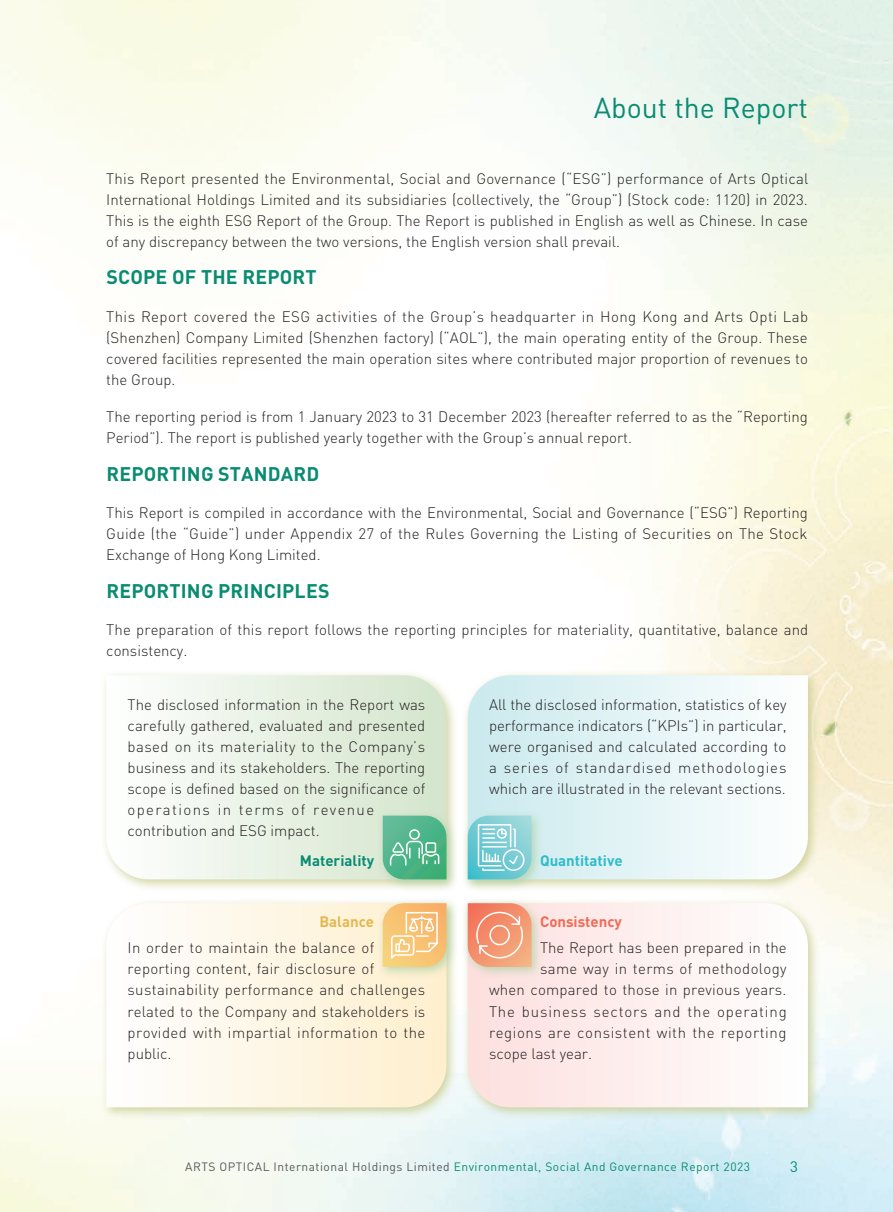
<style>
.page{position:relative;width:893px;height:1212px;background:#fff}
.page>*{position:absolute;margin:0;border:0;box-sizing:border-box;transform-origin:0 0}
.t1{font:28.5px "DIN Pro";color:#098c72}
.t2{font:700 19.5px "DIN Pro";letter-spacing:.01em;color:#098c72}
.t3{font:300 15px/21px "DIN Pro";letter-spacing:.005em;color:#231f20;text-align:justify}
.t4{font:300 15px/21px "DIN Pro";letter-spacing:.025em;color:#231f20}
.t5{font:300 15px "DIN Pro";letter-spacing:.04em;color:#231f20}
.t6{font:300 15px "DIN Pro";letter-spacing:.06em;color:#231f20}
.t7{font:700 15px "DIN Pro";color:#2ebccb}
.t8{font:700 15px "DIN Pro";color:#098c72}
.t9{font:700 15px "DIN Pro";color:#f26a54}
.t10{font:700 15px "DIN Pro";color:#e4b850}
.t11{font:15px "DIN Pro";color:#098c72}
.t12{font:12px "DIN Pro";letter-spacing:.04em;color:#098c72}
.s1{color:#57585a}
</style>
<div class="page">
<div style="left:100px;top:669px;width:359px;height:222px;background:#c4c885;opacity:.75"></div>
<svg style="left:106px;top:675px;width:340px;height:204px"></svg>
<div style="left:462px;top:669px;width:358px;height:222px;background:#c4c885;opacity:.75"></div>
<svg style="left:468px;top:675px;width:340px;height:204px"></svg>
<div style="left:462px;top:897px;width:358px;height:222px;background:#c4c885;opacity:.75"></div>
<svg style="left:468px;top:903px;width:340px;height:204px"></svg>
<div style="left:100px;top:897px;width:359px;height:222px;background:#c4c885;opacity:.75"></div>
<svg style="left:106px;top:903px;width:340px;height:204px"></svg>
<div style="left:376px;top:809px;width:83px;height:82px;background:#acd0a2;opacity:.75"></div>
<svg style="left:383px;top:815px;width:63px;height:64px;background:#63bc94"></svg>
<div style="left:462px;top:809px;width:82px;height:82px;background:#acd0a2;opacity:.75"></div>
<svg style="left:468px;top:815px;width:63px;height:64px;background:#8ed4db"></svg>
<div style="left:376px;top:897px;width:83px;height:82px;background:#acd0a2;opacity:.75"></div>
<svg style="left:383px;top:903px;width:63px;height:64px;background:#f7cb88"></svg>
<div style="left:462px;top:897px;width:82px;height:82px;background:#acd0a2;opacity:.75"></div>
<svg style="left:468px;top:903px;width:63px;height:64px;background:#f39e7e"></svg>
<h1 class="t1" style="left:594px;top:89px;width:216px">About the Report</h1>
<p class="t3" style="left:106px;top:166px;width:704px">This Report presented the Environmental, Social and Governance (“ESG”) performance of Arts Optical International Holdings Limited and its subsidiaries (collectively, the “Group”) (Stock code: 1120) in 2023.<br>This is the eighth ESG Report of the Group. The Report is published in English as well as Chinese. In case of any discrepancy between the two versions, the English version shall prevail.</p>
<h2 class="t2" style="left:106px;top:264px;width:212px">SCOPE OF THE REPORT</h2>
<p class="t3" style="left:106px;top:304px;width:703px">This Report covered the ESG activities of the Group’s headquarter in Hong Kong and Arts Opti Lab (Shenzhen) Company Limited (Shenzhen factory) (“AOL”), the main operating entity of the Group. These covered facilities represented the main operation sites where contributed major proportion of revenues to the Group.</p>
<p class="t3" style="left:106px;top:405px;width:703px">The reporting period is from 1 January 2023 to 31 December 2023 (hereafter referred to as the “Reporting<br>Period”). The report is published yearly together with the Group’s annual report.</p>
<h2 class="t2" style="left:106px;top:460px;width:214px">REPORTING STANDARD</h2>
<p class="t3" style="left:106px;top:501px;width:703px">This Report is compiled in accordance with the Environmental, Social and Governance (“ESG”) Reporting Guide (the “Guide”) under Appendix 27 of the Rules Governing the Listing of Securities on The Stock Exchange of Hong Kong Limited.</p>
<h2 class="t2" style="left:106px;top:577px;width:225px">REPORTING PRINCIPLES</h2>
<p class="t3" style="left:106px;top:618px;width:703px">The preparation of this report follows the reporting principles for materiality, quantitative, balance and consistency.</p>
<p class="t3" style="left:128px;top:693px;width:299px;text-align:left">The disclosed information in the Report was carefully gathered, evaluated and presented based on its materiality to the Company’s business and its stakeholders. The reporting scope is defined based on the significance of operations in terms of revenue contribution and ESG impact.</p>
<p class="t8" style="left:300px;top:850px;width:76px">Materiality</p>
<p class="t10" style="left:319px;top:911px;width:56px">Balance</p>
<p class="t4" style="left:128px;top:936px;width:299px">In order to maintain the balance of reporting content, fair disclosure of sustainability performance and challenges related to the Company and stakeholders is provided with impartial information to the public.</p>
<p class="t3" style="left:489px;top:693px;width:299px">All the disclosed information, statistics of key performance indicators (“KPIs”) in particular, were organised and calculated according to a series of standardised methodologies which are illustrated in the relevant sections.</p>
<p class="t7" style="left:540px;top:850px;width:84px">Quantitative</p>
<p class="t9" style="left:540px;top:911px;width:83px">Consistency</p>
<p class="t3" style="left:540px;top:936px;width:248px">The Report has been prepared in the</p>
<p class="t4" style="left:540px;top:957px;width:248px">same way in terms of methodology</p>
<p class="t3" style="left:489px;top:978px;width:299px">when compared to those in previous years.</p>
<p class="t6" style="left:489px;top:999px;width:299px">The business sectors and the operating</p>
<p class="t5" style="left:489px;top:1020px;width:299px">regions are consistent with the reporting</p>
<p class="t3" style="left:489px;top:1041px;width:104px">scope last year.</p>
<p class="t12" style="left:185px;top:1159px;width:566px"><span class="s1">ARTS OPTICAL International Holdings Limited</span> Environmental, Social And Governance Report 2023</p>
<p class="t11" style="left:790px;top:1156px;width:9px">3</p>
</div>
